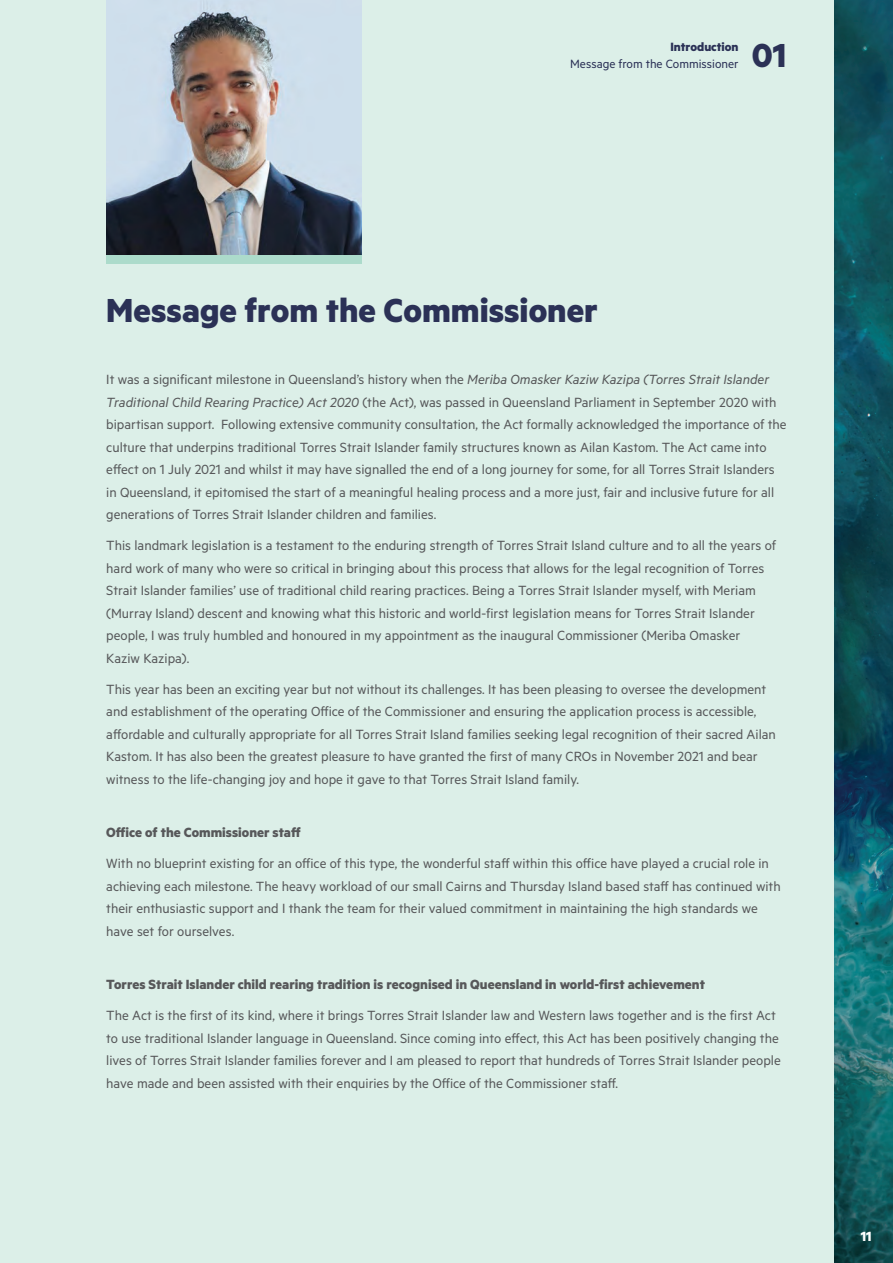
<style>
.page{position:relative;width:893px;height:1263px;background:#fff}
.page>*{position:absolute;margin:0;border:0;box-sizing:border-box;transform-origin:0 0}
.t1{font:700 37.5px "Metric";color:#2b3156}
.t2{font:15px/22.5px "Metric";color:#57585a}
.t3{font:700 15px "Metric";color:#57585a}
.t4{font:700 15px "Metric";color:#fff}
.t5{font:13.5px "Metric";color:#2b3156}
.t6{font:700 13.5px "Metric";color:#2b3156}
.s1{font-style:italic}
</style>
<div class="page">
<img style="left:833px;top:0;width:60px;height:1263px">
<div style="left:0;top:0;width:833px;height:1263px;background:#dcefe8"></div>
<img style="left:106px;top:0;width:255px;height:255px">
<div style="left:106px;top:255px;width:255px;height:9px;background:#acdbcb"></div>
<p class="t6" style="left:670px;top:39px;width:70px">Introduction</p>
<p class="t5" style="left:570px;top:55px;width:170px">Message from the Commissioner</p>
<h1 class="t1" style="left:752px;top:32px;width:36px">01</h1>
<h1 class="t1" style="left:106px;top:287px;width:493px">Message from the Commissioner</h1>
<p class="t2" style="left:106px;top:368px;width:682px">It was a significant milestone in Queensland’s history when the <span class="s1">Meriba Omasker Kaziw Kazipa (Torres Strait Islander Traditional Child Rearing Practice) Act 2020</span> (the Act), was passed in Queensland Parliament in September 2020 with bipartisan support. Following extensive community consultation, the Act formally acknowledged the importance of the culture that underpins traditional Torres Strait Islander family structures known as Ailan Kastom. The Act came into efect on 1 July 2021 and whilst it may have signalled the end of a long journey for some, for all Torres Strait Islanders in Queensland, it epitomised the start of a meaningful healing process and a more just, fair and inclusive future for all generations of Torres Strait Islander children and families.</p>
<p class="t2" style="left:106px;top:534px;width:671px">This landmark legislation is a testament to the enduring strength of Torres Strait Island culture and to all the years of hard work of many who were so critical in bringing about this process that allows for the legal recognition of Torres Strait Islander families’ use of traditional child rearing practices. Being a Torres Strait Islander myself, with Meriam (Murray Island) descent and knowing what this historic and world-first legislation means for Torres Strait Islander people, I was truly humbled and honoured in my appointment as the inaugural Commissioner (Meriba Omasker Kaziw Kazipa).</p>
<p class="t2" style="left:106px;top:677px;width:671px">This year has been an exciting year but not without its challenges. It has been pleasing to oversee the development and establishment of the operating Ofice of the Commissioner and ensuring the application process is accessible, afordable and culturally appropriate for all Torres Strait Island families seeking legal recognition of their sacred Ailan Kastom. It has also been the greatest pleasure to have granted the first of many CROs in November 2021 and bear witness to the life-changing joy and hope it gave to that Torres Strait Island family.</p>
<p class="t3" style="left:106px;top:823px;width:196px">Ofice of the Commissioner staf</p>
<p class="t2" style="left:106px;top:852px;width:676px">With no blueprint existing for an ofice of this type, the wonderful staf within this ofice have played a crucial role in achieving each milestone. The heavy workload of our small Cairns and Thursday Island based staf has continued with their enthusiastic support and I thank the team for their valued commitment in maintaining the high standards we have set for ourselves.</p>
<p class="t3" style="left:106px;top:975px;width:600px">Torres Strait Islander child rearing tradition is recognised in Queensland in world-first achievement</p>
<p class="t2" style="left:106px;top:1004px;width:676px">The Act is the first of its kind, where it brings Torres Strait Islander law and Western laws together and is the first Act to use traditional Islander language in Queensland. Since coming into efect, this Act has been positively changing the lives of Torres Strait Islander families forever and I am pleased to report that hundreds of Torres Strait Islander people have made and been assisted with their enquiries by the Ofice of the Commissioner staf.</p>
<p class="t4" style="left:861px;top:1227px;width:13px">11</p>
</div>
